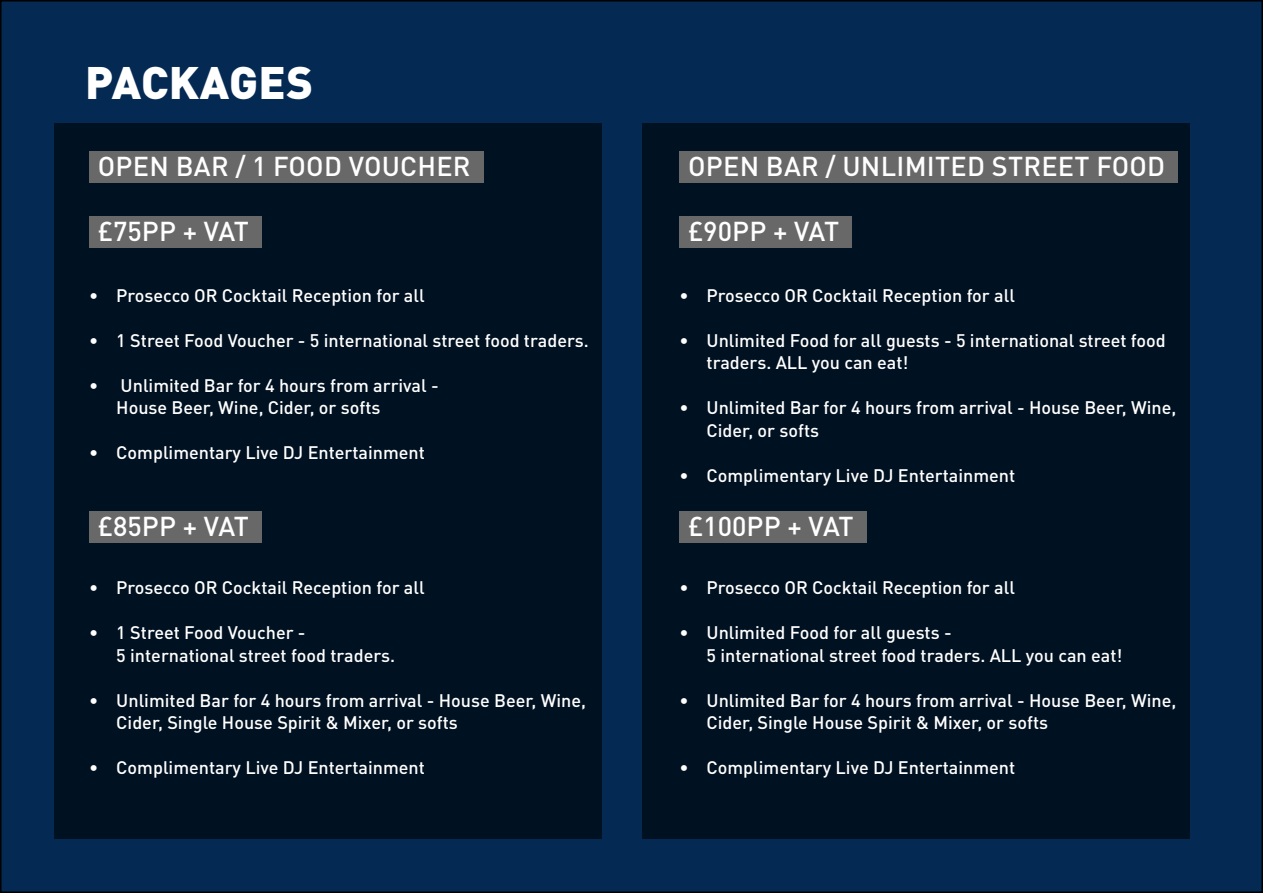
<style>
.page{position:relative;width:1263px;height:893px;background:#fff}
.page>*{position:absolute;margin:0;border:0;box-sizing:border-box;transform-origin:0 0}
.t1{font:900 45px "DIN Pro";letter-spacing:.01em;color:#fff}
.t2{font:500 27px "DIN Pro";letter-spacing:.01em;color:#fff}
.t3{font:500 18px/22.5px "DIN Pro";color:#fff}
</style>
<div class="page">
<div style="left:1px;top:1px;width:1261px;height:891px;background:#042a54"></div>
<div style="left:54px;top:123px;width:548px;height:716px;background:#001121"></div>
<div style="left:642px;top:123px;width:548px;height:716px;background:#001121"></div>
<div style="left:89px;top:151px;width:394px;height:32px;background:#686868"></div>
<div style="left:89px;top:216px;width:173px;height:32px;background:#686868"></div>
<div style="left:89px;top:511px;width:173px;height:32px;background:#686868"></div>
<div style="left:679px;top:151px;width:499px;height:32px;background:#686868"></div>
<div style="left:679px;top:216px;width:173px;height:32px;background:#686868"></div>
<div style="left:679px;top:511px;width:187px;height:32px;background:#686868"></div>
<h1 class="t1" style="left:85px;top:52px;width:229px">PACKAGES</h1>
<h2 class="t2" style="left:98px;top:148px;width:374px">OPEN BAR / 1 FOOD VOUCHER</h2>
<h2 class="t2" style="left:98px;top:213px;width:153px">£75PP + VAT</h2>
<p class="t3" style="left:89px;top:283px;width:337px">• Prosecco OR Cocktail Reception for all</p>
<p class="t3" style="left:89px;top:328px;width:501px">• 1 Street Food Voucher - 5 international street food traders.</p>
<p class="t3" style="left:116px;top:373px;width:324px;text-indent:-27px">• Unlimited Bar for 4 hours from arrival -<br>House Beer, Wine, Cider, or softs</p>
<p class="t3" style="left:89px;top:441px;width:337px">• Complimentary Live DJ Entertainment</p>
<h2 class="t2" style="left:98px;top:508px;width:153px">£85PP + VAT</h2>
<p class="t3" style="left:89px;top:576px;width:337px">• Prosecco OR Cocktail Reception for all</p>
<p class="t3" style="left:116px;top:621px;width:280px;text-indent:-27px">• 1 Street Food Voucher -<br>5 international street food traders.</p>
<p class="t3" style="left:116px;top:688px;width:471px;text-indent:-27px">• Unlimited Bar for 4 hours from arrival - House Beer, Wine,<br>Cider, Single House Spirit &amp; Mixer, or softs</p>
<p class="t3" style="left:89px;top:756px;width:337px">• Complimentary Live DJ Entertainment</p>
<h2 class="t2" style="left:688px;top:148px;width:479px">OPEN BAR / UNLIMITED STREET FOOD</h2>
<h2 class="t2" style="left:688px;top:213px;width:153px">£90PP + VAT</h2>
<p class="t3" style="left:679px;top:283px;width:337px">• Prosecco OR Cocktail Reception for all</p>
<p class="t3" style="left:706px;top:328px;width:461px;text-indent:-27px">• Unlimited Food for all guests - 5 international street food traders. ALL you can eat!</p>
<p class="t3" style="left:706px;top:396px;width:471px;text-indent:-27px">• Unlimited Bar for 4 hours from arrival - House Beer, Wine,<br>Cider, or softs</p>
<p class="t3" style="left:679px;top:463px;width:337px">• Complimentary Live DJ Entertainment</p>
<h2 class="t2" style="left:688px;top:508px;width:167px">£100PP + VAT</h2>
<p class="t3" style="left:679px;top:576px;width:337px">• Prosecco OR Cocktail Reception for all</p>
<p class="t3" style="left:706px;top:621px;width:417px;text-indent:-27px">• Unlimited Food for all guests -<br>5 international street food traders. ALL you can eat!</p>
<p class="t3" style="left:706px;top:688px;width:471px;text-indent:-27px">• Unlimited Bar for 4 hours from arrival - House Beer, Wine,<br>Cider, Single House Spirit &amp; Mixer, or softs</p>
<p class="t3" style="left:679px;top:756px;width:337px">• Complimentary Live DJ Entertainment</p>
</div>
